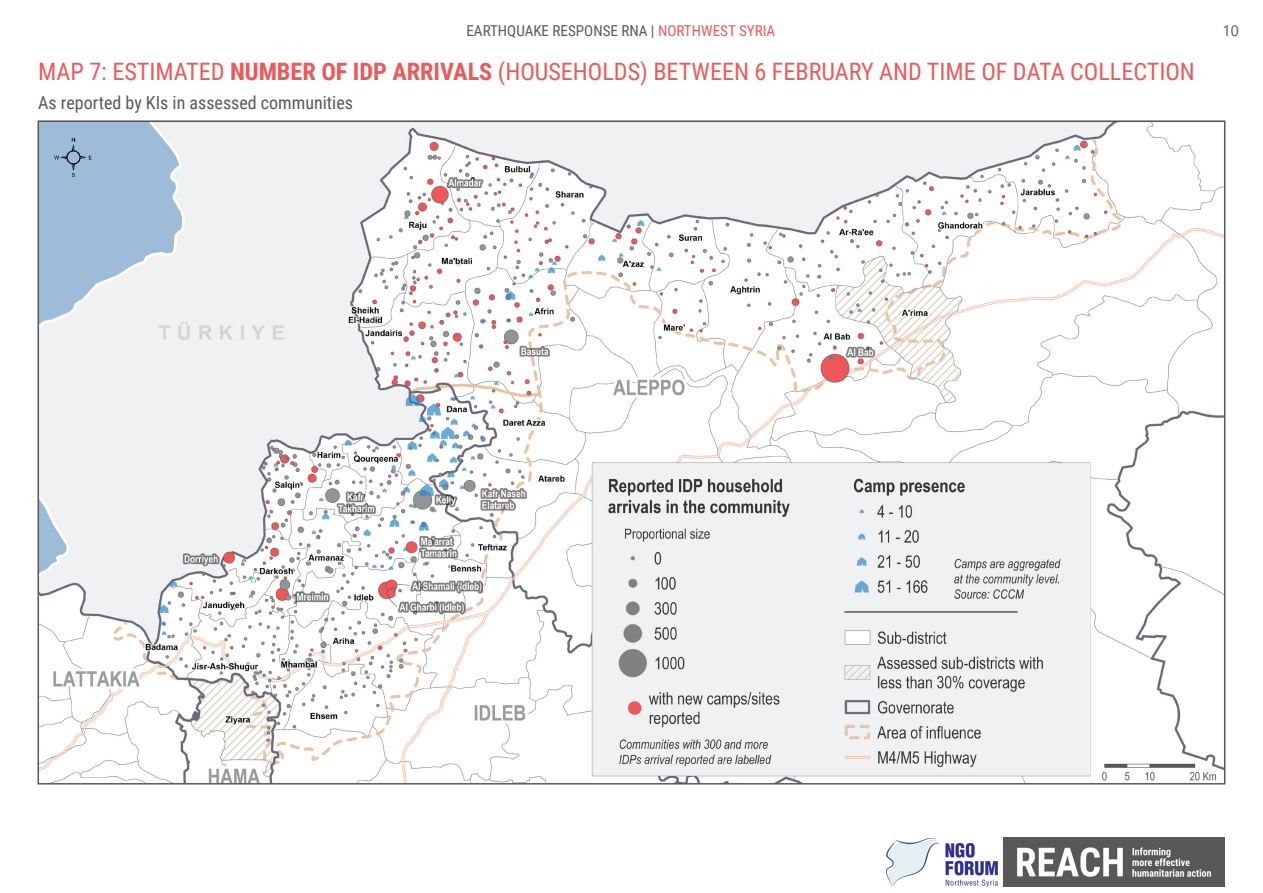
<style>
.page{position:relative;width:1263px;height:893px;background:#fff}
.page>*{position:absolute;margin:0;border:0;box-sizing:border-box;transform-origin:0 0}
.Content_Header{font:24px "Roboto Condensed";color:#ee5859}
.Content_Subtitle{font:18px "Roboto Condensed";color:#58595a}
.t1{font:15px "Roboto Condensed";color:#58595a}
.t2{font:15px "Segoe UI";color:#58595a}
.s1{color:#ee5859}
.s2{font-weight:700}
</style>
<div class="page">
<img style="left:1003px;top:838px;width:222px;height:49px">
<img style="left:887px;top:838px;width:111px;height:48px">
<img style="left:41px;top:123px;width:1181px;height:658px">
<p class="t1" style="left:466px;top:20px;width:310px">EARTHQUAKE RESPONSE RNA | <span class="s1">NORTHWEST SYRIA</span></p>
<p class="t2" style="left:1222px;top:17px;width:18px">10</p>
<p class="Content_Header" style="left:38px;top:55px;width:1158px">MAP 7: ESTIMATED <span class="s2">NUMBER OF IDP ARRIVALS</span> (HOUSEHOLDS) BETWEEN 6 FEBRUARY AND TIME OF DATA COLLECTION</p>
<p class="Content_Subtitle" style="left:38px;top:90px;width:316px">As reported by KIs in assessed communities</p>
</div>
